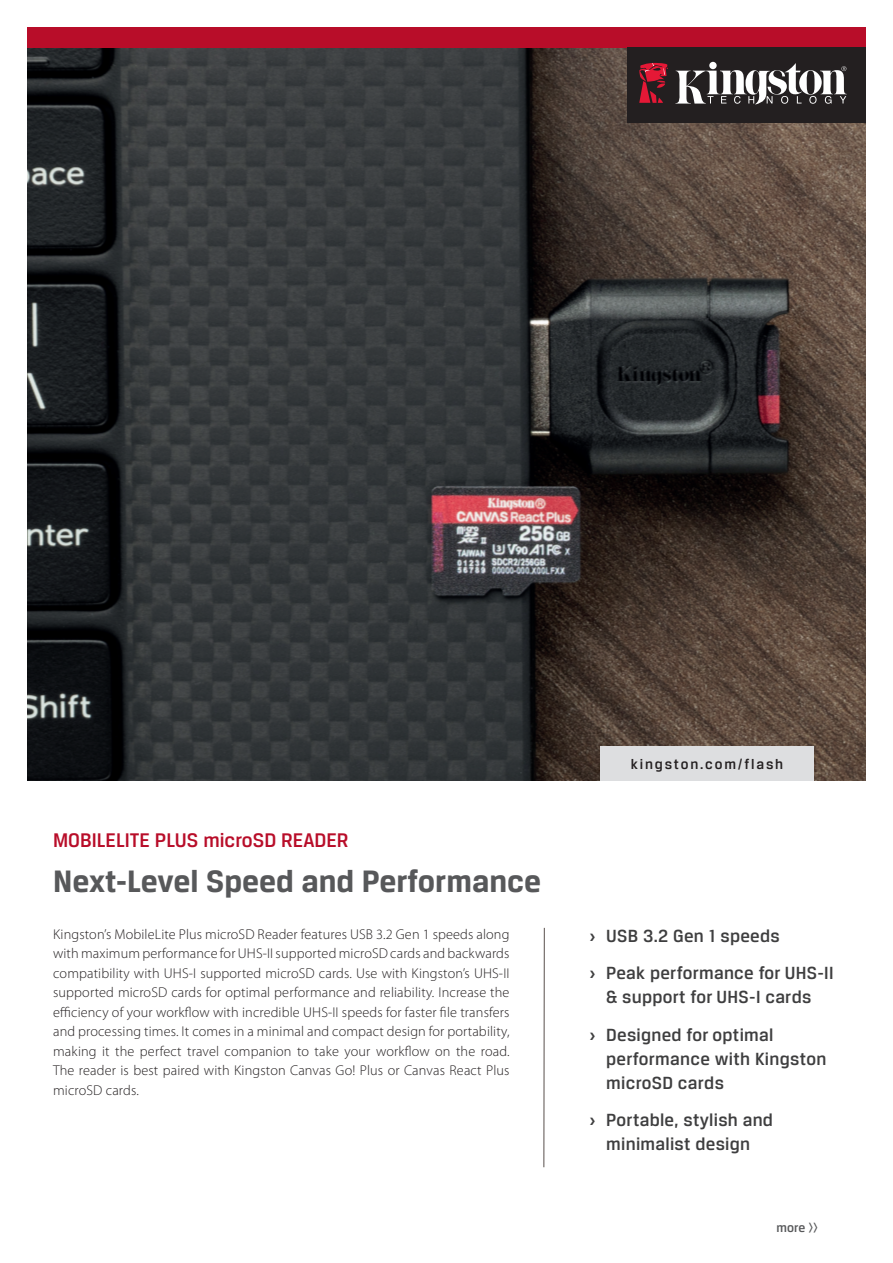
<style>
.page{position:relative;width:893px;height:1263px;background:#fff}
.page>*{position:absolute;margin:0;border:0;box-sizing:border-box;transform-origin:0 0}
.t1{font:700 33px "Breuer Text";color:#57585a}
.t2{font:500 21px "Breuer Text";color:#b80d29}
.t3{font:500 18.75px/37.5px "Breuer Text";letter-spacing:.015em;color:#3e3e3f}
.t4{font:500 15px "Breuer Text";letter-spacing:.12em;color:#231f20}
.t5{font:300 14.25px/19.5px "Myriad Pro";letter-spacing:.01em;color:#231f20;text-align:justify}
.t6{font:500 13.5px "Breuer Text";color:#57585a}
.s1{font-weight:700}
</style>
<div class="page">
<img style="left:27px;top:47px;width:839px;height:734px">
<div style="left:600px;top:746px;width:214px;height:35px;background:#dddee0"></div>
<div style="left:27px;top:27px;width:839px;height:20px;background:#b80d29"></div>
<div style="left:628px;top:47px;width:238px;height:76px;background:#231f20"></div>
<svg style="left:675px;top:63px;width:172px;height:42px"></svg>
<svg style="left:639px;top:62px;width:29px;height:41px"></svg>
<svg style="left:543px;top:927px;width:2px;height:241px"></svg>
<h2 class="t2" style="left:53px;top:828px;width:297px">MOBILELITE PLUS microSD READER</h2>
<h1 class="t1" style="left:53px;top:862px;width:489px">Next-Level Speed and Performance</h1>
<p class="t5" style="left:53px;top:924px;width:458px">Kingston’s MobileLite Plus microSD Reader features USB 3.2 Gen 1 speeds along with maximum performance for UHS-II supported microSD cards and backwards compatibility with UHS-I supported microSD cards. Use with Kingston’s UHS-II supported microSD cards for optimal performance and reliability. Increase the efficiency of your workflow with incredible UHS-II speeds for faster file transfers and processing times. It comes in a minimal and compact design for portability, making it the perfect travel companion to take your workflow on the road.<br>The reader is best paired with Kingston Canvas Go! Plus or Canvas React Plus microSD cards.</p>
<p class="t4" style="left:631px;top:756px;width:154px">kingston.com/flash</p>
<h3 class="t3" style="left:589px;top:917px;width:245px"><span class="s1">›</span> USB 3.2 Gen 1 speeds<br><span class="s1">›</span> Peak performance for UHS-II</h3>
<h3 class="t3" style="left:589px;top:978px;width:223px;text-indent:17px">&amp; support for UHS-I cards <span class="s1">›</span> Designed for optimal</h3>
<h3 class="t3" style="left:606px;top:1046px;width:222px;line-height:24px">performance with Kingston microSD cards</h3>
<h3 class="t3" style="left:589px;top:1108px;width:185px;line-height:24px;text-align:center"><span class="s1">›</span> Portable, stylish and minimalist design</h3>
<p class="t6" style="left:777px;top:1220px;width:43px">more &gt;&gt;</p>
</div>
